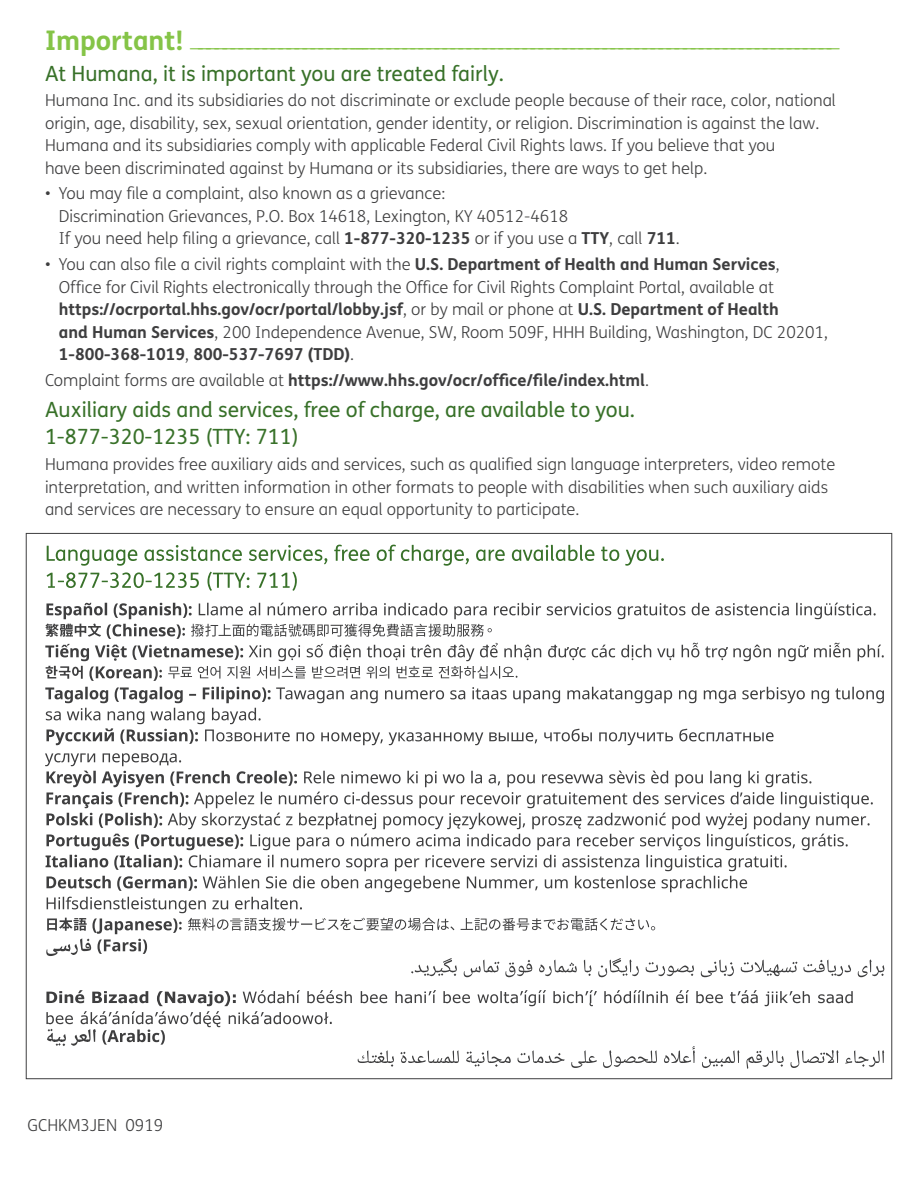
<style>
.page{position:relative;width:918px;height:1188px;background:#fff}
.page>*{position:absolute;margin:0;border:0;box-sizing:border-box;transform-origin:0 0}
.t1{font:300 25.5px "FS Humana";color:#85c447}
.t2{font:21px/27px "FS Humana";color:#387129}
.t3{font:300 16.5px/22.5px "FS Humana";color:#3e3e3f}
.t4{font:700 16.5px "FS Humana";color:#3e3e3f}
.s1{font-weight:700;font-size:27px}
.s2{font-weight:700}
.s3{font-weight:300}
</style>
<div class="page">
<svg style="left:46px;top:990px;width:838px;height:79px"></svg>
<svg style="left:45px;top:753px;width:839px;height:224px"></svg>
<svg style="left:45px;top:687px;width:839px;height:58px"></svg>
<svg style="left:45px;top:603px;width:839px;height:78px"></svg>
<svg style="left:47px;top:572px;width:250px;height:19px"></svg>
<svg style="left:47px;top:545px;width:617px;height:21px"></svg>
<p class="t1" style="left:45px;top:18px;width:796px"><span class="s1">I m p o r t a n t !</span> _________________________________________________________________________________</p>
<p class="t2" style="left:45px;top:59px;width:460px">At Humana, it is important you are treated fairly.</p>
<p class="t3" style="left:45px;top:89px;width:793px">Humana Inc. and its subsidiaries do not discriminate or exclude people because of their race, color, national origin, age, disability, sex, sexual orientation, gender identity, or religion. Discrimination is against the law.<br>Humana and its subsidiaries comply with applicable Federal Civil Rights laws. If you believe that you<br>have been discriminated against by Humana or its subsidiaries, there are ways to get help.</p>
<p class="t3" style="left:59px;top:182px;width:623px;text-indent:-14px">• You may file a complaint, also known as a grievance:<br>Discrimination Grievances, P.O. Box 14618, Lexington, KY 40512-4618<br>If you need help filing a grievance, call <span class="s2">1-877-320-1235</span> or if you use a <span class="s2">TTY</span>, call <span class="s2">711</span>.</p>
<p class="t3" style="left:59px;top:253px;width:771px;text-indent:-14px">• You can also file a civil rights complaint with the <span class="s2">U.S. Department of Health and Human Services</span>,<br>Office for Civil Rights electronically through the Office for Civil Rights Complaint Portal, available at <span class="s2">https://ocrportal.hhs.gov/ocr/portal/lobby.jsf</span>, or by mail or phone at <span class="s2">U.S. Department of Health<br>and Human Services</span>, 200 Independence Avenue, SW, Room 509F, HHH Building, Washington, DC 20201, <span class="s2">1-800-368-1019</span>, <span class="s2">800-537-7697 (TDD)</span>.</p>
<p class="t4" style="left:45px;top:367px;width:606px"><span class="s3">Complaint forms are available at</span> https://www.hhs.gov/ocr/office/file/index.html<span class="s3">.</span></p>
<p class="t2" style="left:45px;top:396px;width:592px">Auxiliary aids and services, free of charge, are available to you.<br>1-877-320-1235 (TTY: 711)</p>
<p class="t3" style="left:45px;top:453px;width:792px">Humana provides free auxiliary aids and services, such as qualified sign language interpreters, video remote interpretation, and written information in other formats to people with disabilities when such auxiliary aids and services are necessary to ensure an equal opportunity to participate.</p>
<p class="t3" style="left:28px;top:1114px;width:137px">GCHKM3JEN 0919</p>
</div>
